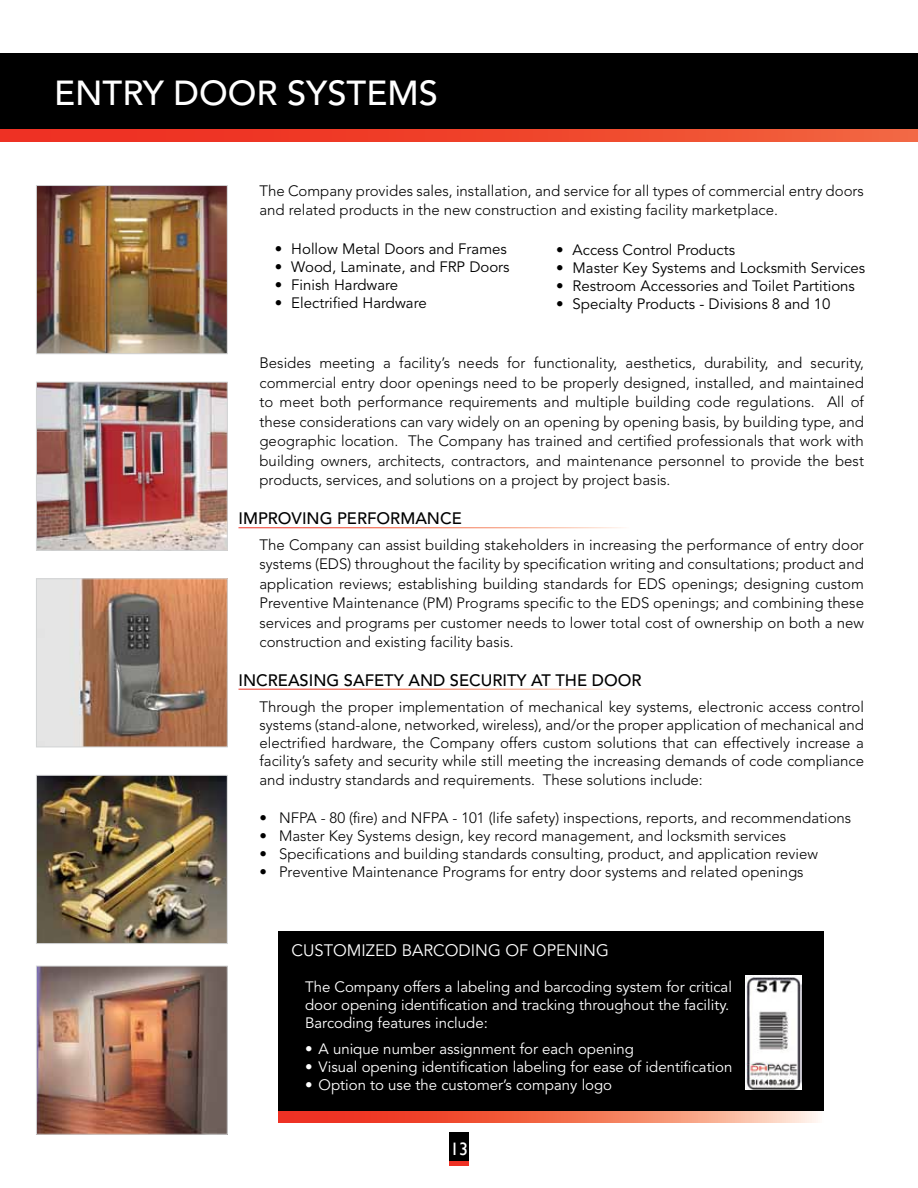
<style>
.page{position:relative;width:918px;height:1188px;background:#fff}
.page>*{position:absolute;margin:0;border:0;box-sizing:border-box;transform-origin:0 0}
.t1{font:500 34.5px "Avenir LT Std";color:#fff}
.t2{font:18px "Gill Sans";color:#fff}
.t3{font:500 16.5px "Avenir LT Std";color:#000}
.t4{font:16.5px "Avenir LT Std";color:#fff}
.t5{font:300 15px/19.5px "Avenir LT Std";color:#000;text-align:justify}
.t6{font:15px/18px "Avenir LT Std";color:#fff}
.t7{font:15px "Avenir LT Std";color:#000}
</style>
<div class="page">
<div style="left:0;top:53px;width:918px;height:76px;background:#000"></div>
<svg style="left:0;top:130px;width:918px;height:12px;background:#ef442d"></svg>
<div style="left:449px;top:1133px;width:20px;height:28px;background:#000"></div>
<div style="left:449px;top:1161px;width:20px;height:5px;background:#ee3124"></div>
<img style="left:38px;top:187px;width:188px;height:165px">
<div style="left:36px;top:185px;width:192px;height:169px;border:1px solid #d1d3d4"></div>
<img style="left:38px;top:384px;width:188px;height:165px">
<div style="left:36px;top:382px;width:192px;height:169px;border:1px solid #d1d3d4"></div>
<img style="left:38px;top:968px;width:188px;height:165px">
<div style="left:36px;top:966px;width:192px;height:169px;border:1px solid #d1d3d4"></div>
<img style="left:38px;top:777px;width:188px;height:165px">
<div style="left:36px;top:775px;width:192px;height:169px;border:1px solid #d1d3d4"></div>
<img style="left:38px;top:580px;width:188px;height:165px">
<div style="left:36px;top:578px;width:192px;height:169px;border:1px solid #d1d3d4"></div>
<div style="left:279px;top:931px;width:545px;height:181px;background:#000"></div>
<svg style="left:279px;top:1112px;width:539px;height:10px;background:#f3745b"></svg>
<img style="left:746px;top:975px;width:56px;height:115px">
<h1 class="t1" style="left:54px;top:78px;width:385px">ENTRY DOOR SYSTEMS</h1>
<p class="t5" style="left:260px;top:182px;width:606px">The Company provides sales, installation, and service for all types of commercial entry doors and related products in the new construction and existing facility marketplace.</p>
<p class="t7" style="left:275px;top:241px;width:234px">• Hollow Metal Doors and Frames</p>
<p class="t7" style="left:275px;top:259px;width:236px">• Wood, Laminate, and FRP Doors</p>
<p class="t7" style="left:275px;top:277px;width:125px">• Finish Hardware</p>
<p class="t7" style="left:275px;top:295px;width:154px">• Electrified Hardware</p>
<p class="t7" style="left:556px;top:241px;width:181px">• Access Control Products</p>
<p class="t7" style="left:556px;top:259px;width:311px">• Master key Systems and Locksmith Services</p>
<p class="t7" style="left:556px;top:277px;width:300px">• Restroom Accessories and Toilet Partitions</p>
<p class="t7" style="left:556px;top:295px;width:276px">• Specialty Products - Divisions 8 and 10</p>
<p class="t5" style="left:260px;top:354px;width:606px">Besides meeting a facility’s needs for functionality, aesthetics, durability, and security, commercial entry door openings need to be properly designed, installed, and maintained to meet both performance requirements and multiple building code regulations. All of these considerations can vary widely on an opening by opening basis, by building type, and geographic location. The Company has trained and certified professionals that work with building owners, architects, contractors, and maintenance personnel to provide the best products, services, and solutions on a project by project basis.</p>
<p class="t3" style="left:238px;top:511px;width:225px">IMPROVING PERFORMANCE</p>
<p class="t5" style="left:260px;top:536px;width:606px">The Company can assist building stakeholders in increasing the performance of entry door systems (EDS) throughout the facility by specification writing and consultations; product and application reviews; establishing building standards for EDS openings; designing custom Preventive Maintenance (PM) Programs specific to the EDS openings; and combining these services and programs per customer needs to lower total cost of ownership on both a new construction and existing facility basis.</p>
<p class="t3" style="left:238px;top:673px;width:405px">INCREASING SAFETY AND SECuRITY AT THE DOOR</p>
<p class="t5" style="left:260px;top:698px;width:606px;line-height:18px">Through the proper implementation of mechanical key systems, electronic access control systems (stand-alone, networked, wireless), and/or the proper application of mechanical and electrified hardware, the Company offers custom solutions that can effectively increase a facility’s safety and security while still meeting the increasing demands of code compliance</p>
<p class="t5" style="left:260px;top:771px;width:445px">and industry standards and requirements. These solutions include:</p>
<p class="t5" style="left:260px;top:808px;width:593px">• NFPA - 80 (fire) and NFPA - 101 (life safety) inspections, reports, and recommendations</p>
<p class="t5" style="left:260px;top:826px;width:528px">• Master Key Systems design, key record management, and locksmith services</p>
<p class="t5" style="left:260px;top:844px;width:560px">• Specifications and building standards consulting, product, and application review</p>
<p class="t5" style="left:260px;top:862px;width:546px">• Preventive Maintenance Programs for entry door systems and related openings</p>
<p class="t4" style="left:292px;top:943px;width:319px">CUSTOMIzED BARCODING OF OPENING</p>
<p class="t6" style="left:305px;top:980px;width:428px">The Company offers a labeling and barcoding system for critical door opening identification and tracking throughout the facility.<br>Barcoding features include:</p>
<p class="t6" style="left:305px;top:1040px;width:330px">• A unique number assignment for each opening</p>
<p class="t6" style="left:305px;top:1058px;width:429px">• Visual opening identification labeling for ease of identification</p>
<p class="t6" style="left:305px;top:1076px;width:309px">• Option to use the customer’s company logo</p>
<p class="t2" style="left:450px;top:1138px;width:19px">13</p>
</div>
